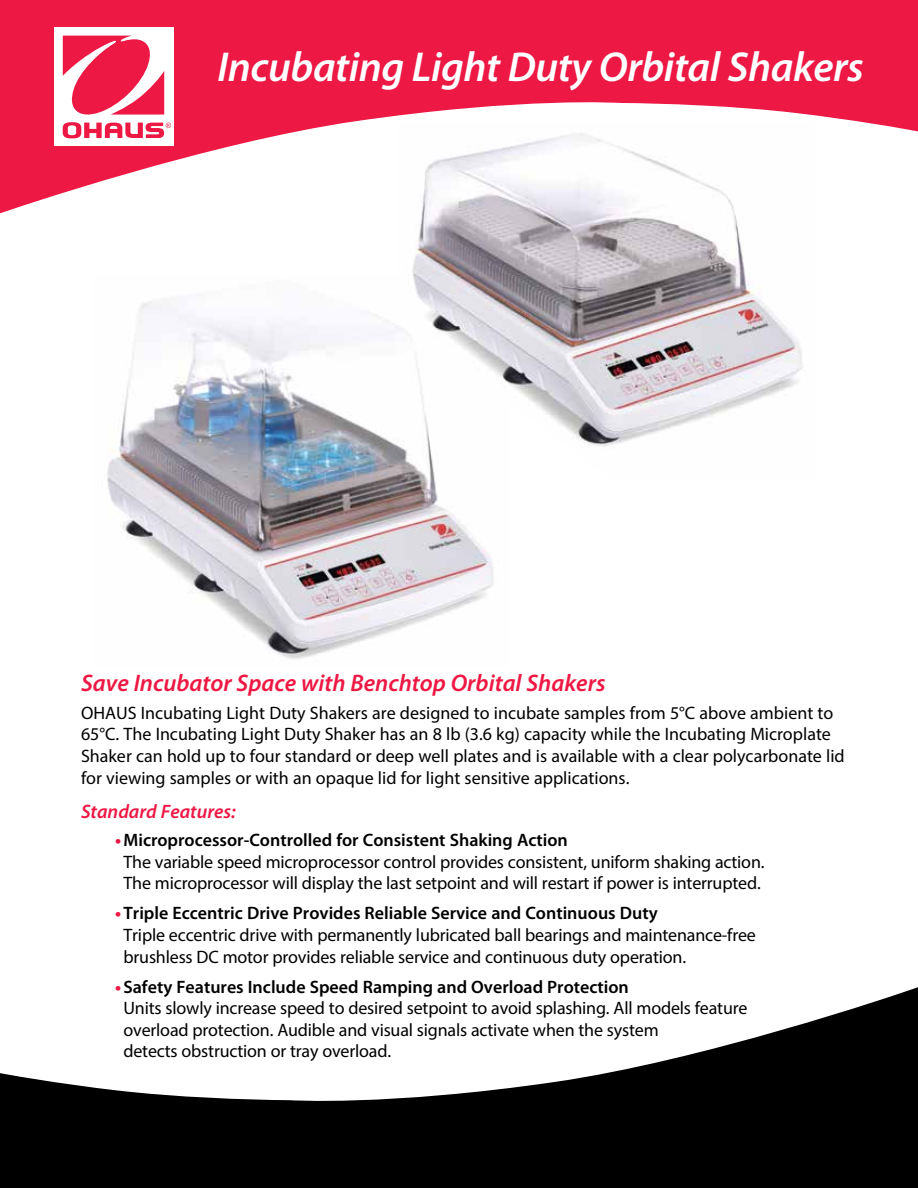
<style>
.page{position:relative;width:918px;height:1188px;background:#fff}
.page>*{position:absolute;margin:0;border:0;box-sizing:border-box;transform-origin:0 0}
.t1{font:italic 600 42px "Myriad Pro";letter-spacing:-.01em;color:#fff}
.t2{font:italic 600 24px "Myriad Pro";color:#ed1844}
.t3{font:italic 600 19.5px "Myriad Pro";color:#ed1844}
.t4{font:18px/21.6px "Myriad Pro";letter-spacing:-.01em;color:#000}
.s1{font-weight:700;color:#ed1844}
.s2{font-weight:600}
</style>
<div class="page">
<svg style="left:0;top:0;width:918px;height:214px;fill:#ed1844"></svg>
<div style="left:54px;top:27px;width:120px;height:119px;background:#fff"></div>
<svg style="left:63px;top:36px;width:108px;height:102px"></svg>
<svg style="left:0;top:987px;width:918px;height:201px;fill:#000"></svg>
<img style="left:107px;top:301px;width:387px;height:358px">
<img style="left:399px;top:123px;width:416px;height:356px">
<h1 class="t1" style="left:217px;top:40px;width:648px">Incubating Light Duty Orbital Shakers</h1>
<h2 class="t2" style="left:81px;top:668px;width:526px">Save Incubator Space with Benchtop Orbital Shakers</h2>
<p class="t4" style="left:81px;top:702px;width:765px">OHAUS Incubating Light Duty Shakers are designed to incubate samples from 5°C above ambient to 65°C. The Incubating Light Duty Shaker has an 8 lb (3.6 kg) capacity while the Incubating Microplate Shaker can hold up to four standard or deep well plates and is available with a clear polycarbonate lid for viewing samples or with an opaque lid for light sensitive applications.</p>
<p class="t3" style="left:81px;top:799px;width:156px">Standard Features:</p>
<p class="t4" style="left:124px;top:829px;width:643px;text-indent:-8px"><span class="s1">•</span><span class="s2">Microprocessor-Controlled for Consistent Shaking Action<br></span>The variable speed microprocessor control provides consistent, uniform shaking action.<br>The microprocessor will display the last setpoint and will restart if power is interrupted.</p>
<p class="t4" style="left:124px;top:902px;width:634px;text-indent:-8px"><span class="s1">•</span> <span class="s2">Triple Eccentric Drive Provides Reliable Service and Continuous Duty<br></span>Triple eccentric drive with permanently lubricated ball bearings and maintenance-free brushless DC motor provides reliable service and continuous duty operation.</p>
<p class="t4" style="left:124px;top:976px;width:626px;text-indent:-8px"><span class="s1">•</span> <span class="s2">Safety Features Include Speed Ramping and Overload Protection<br></span>Units slowly increase speed to desired setpoint to avoid splashing. All models feature overload protection. Audible and visual signals activate when the system<br>detects obstruction or tray overload.</p>
</div>
